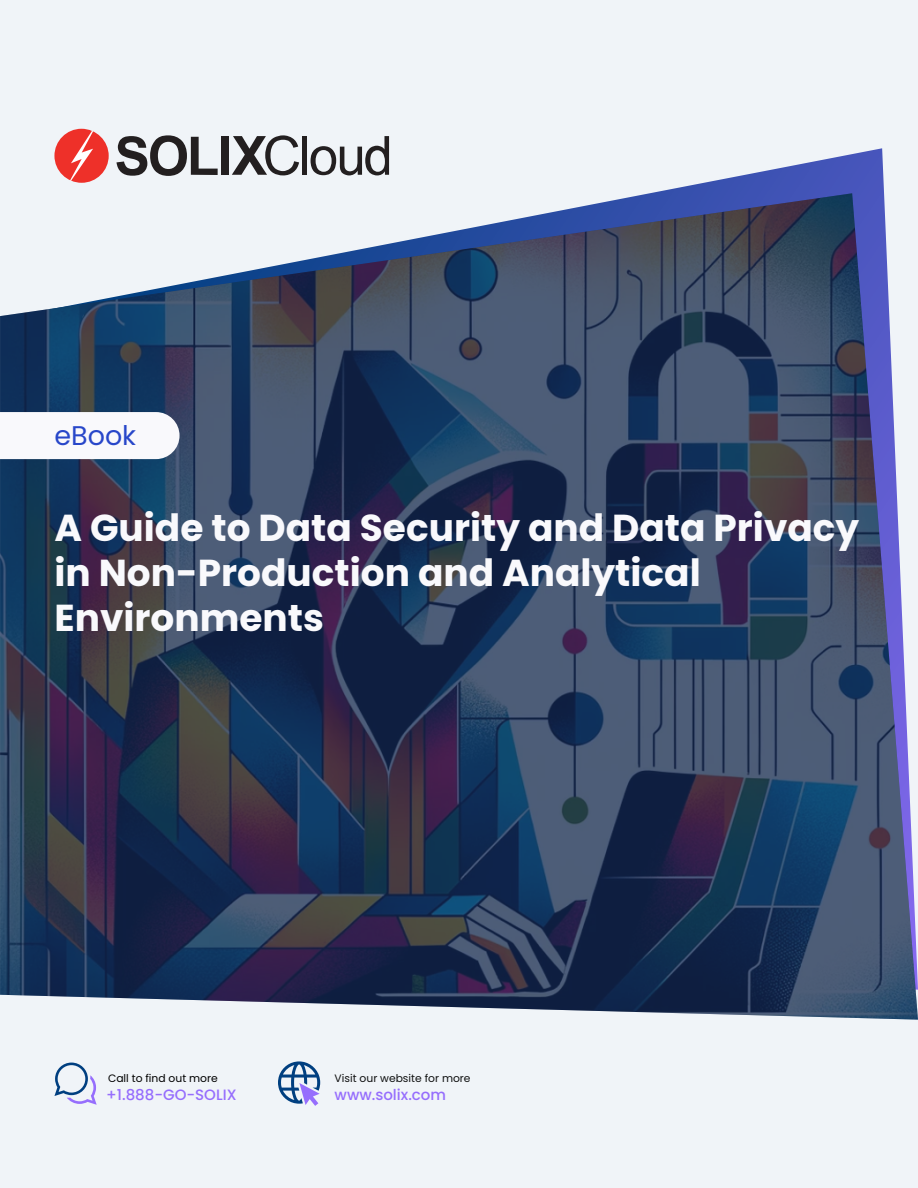
<style>
.page{position:relative;width:918px;height:1188px;background:#f0f4f8}
.page>*{position:absolute;margin:0;border:0;box-sizing:border-box;transform-origin:0 0}
.t1{font:700 37.5px/45px "Poppins";color:#f9f9fc}
.t2{font:27px "Poppins";color:#2847c9}
.t3{font:500 15px "Poppins";color:#966efd}
.t4{font:10.8px "Poppins";color:#101111}
.t5{font:10.8px "Poppins";color:#000}
</style>
<div class="page">
<svg style="left:60px;top:148px;width:824px;height:45px"></svg>
<img style="left:0;top:193px;width:918px;height:827px">
<div style="left:0;top:412px;width:180px;height:47px;background:#f9f9fc"></div>
<div style="left:54px;top:129px;width:55px;height:54px;background:#ee3029;border-radius:50%"></div>
<svg style="left:70px;top:131px;width:23px;height:50px"></svg>
<svg style="left:116px;top:135px;width:102px;height:41px"></svg>
<div style="left:221px;top:136px;width:8px;height:39px;background:#231f20"></div>
<svg style="left:232px;top:135px;width:67px;height:40px"></svg>
<hr style="left:303px;top:136px;width:4px;height:39px;background:#231f20">
<svg style="left:311px;top:136px;width:78px;height:39px"></svg>
<svg style="left:54px;top:1063px;width:43px;height:42px"></svg>
<svg style="left:278px;top:1061px;width:42px;height:45px"></svg>
<p class="t2" style="left:54px;top:420px;width:83px">eBook</p>
<p class="t1" style="left:54px;top:506px;width:806px">A Guide to Data Security and Data Privacy in Non-Production and Analytical<br>Environments</p>
<p class="t5" style="left:108px;top:1072px;width:111px">Call to find out more</p>
<p class="t3" style="left:106px;top:1086px;width:132px">+1.888-GO-SOLIX</p>
<p class="t3" style="left:335px;top:1086px;width:113px">www.solix.com</p>
<p class="t4" style="left:335px;top:1072px;width:137px">Visit our website for more</p>
</div>
